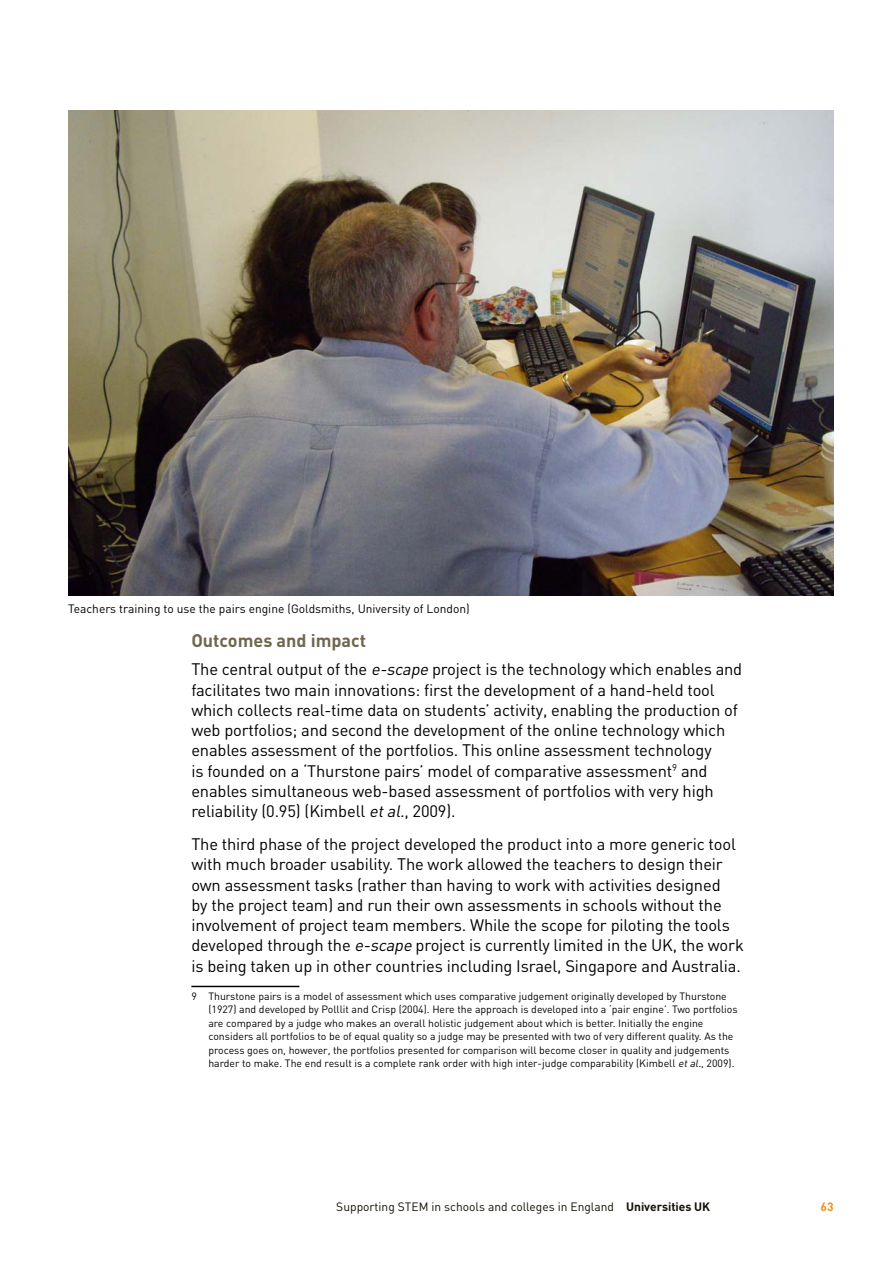
<style>
.page{position:relative;width:893px;height:1263px;background:#fff}
.page>*{position:absolute;margin:0;border:0;box-sizing:border-box;transform-origin:0 0}
.t1{font:700 18px "DIN";color:#70664e}
.t2{font:16.5px/20.2px "DIN";letter-spacing:-.01em;color:#000}
.t3{font:12px "DIN";color:#000}
.t4{font:12px "DIN";color:#141006}
.t5{font:700 12px "DIN";color:#f78e1e}
.t6{font:10.5px/13.5px "DIN";color:#000}
.s1{font-style:italic}
.s2{font-weight:700}
</style>
<div class="page">
<img style="left:68px;top:111px;width:765px;height:484px">
<hr style="left:191px;top:985px;width:108px;height:2px;background:#000">
<p class="t3" style="left:68px;top:605px;width:403px">Teachers training to use the pairs engine (Goldsmiths, University of London)</p>
<p class="t1" style="left:191px;top:634px;width:176px">Outcomes and impact</p>
<p class="t2" style="left:191px;top:661px;width:552px">The central output of the <span class="s1">e-scape</span> project is the technology which enables and facilitates two main innovations: first the development of a hand-held tool which collects real-time data on students’ activity, enabling the production of web portfolios; and second the development of the online technology which enables assessment of the portfolios. This online assessment technology<br>is founded on a ‘Thurstone pairs’ model of comparative assessment<sup>9</sup> and enables simultaneous web-based assessment of portfolios with very high reliability (0.95) (Kimbell <span class="s1">et al.</span>, 2009).</p>
<p class="t2" style="left:191px;top:836px;width:554px">The third phase of the project developed the product into a more generic tool with much broader usability. The work allowed the teachers to design their own assessment tasks (rather than having to work with activities designed<br>by the project team) and run their own assessments in schools without the involvement of project team members. While the scope for piloting the tools developed through the <span class="s1">e-scape</span> project is currently limited in the UK, the work is being taken up in other countries including Israel, Singapore and Australia.</p>
<p class="t6" style="left:208px;top:990px;width:531px;text-indent:-17px">9 Thurstone pairs is a model of assessment which uses comparative judgement originally developed by Thurstone (1927) and developed by Polllit and Crisp (2004). Here the approach is developed into a ‘pair engine’. Two portfolios are compared by a judge who makes an overall holistic judgement about which is better. Initially the engine considers all portfolios to be of equal quality so a judge may be presented with two of very different quality. As the process goes on, however, the portfolios presented for comparison will become closer in quality and judgements harder to make. The end result is a complete rank order with high inter-judge comparability (Kimbell <span class="s1">et al.</span>, 2009).</p>
<p class="t4" style="left:336px;top:1203px;width:375px">Supporting STEM in schools and colleges in England <span class="s2">Universities UK</span></p>
<p class="t5" style="left:820px;top:1203px;width:15px">63</p>
</div>
